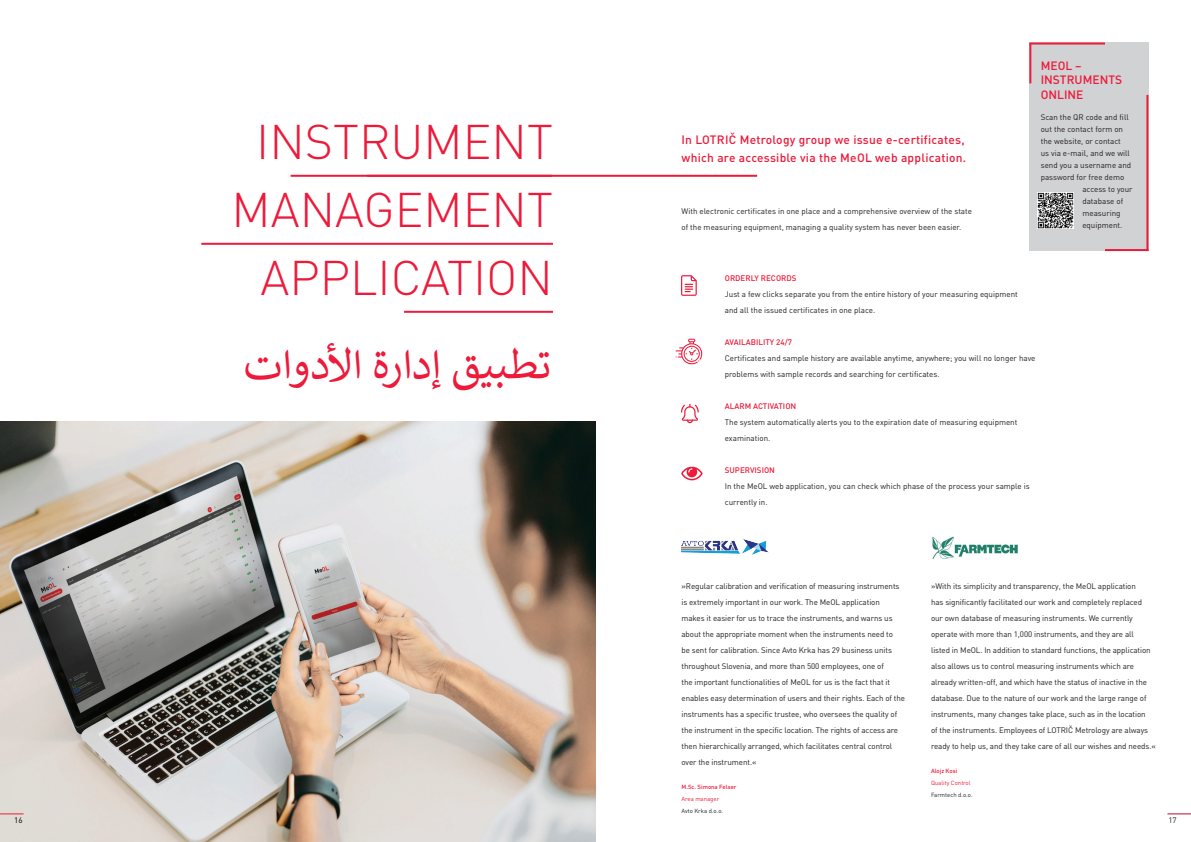
<style>
.page{position:relative;width:1191px;height:842px;background:#fff}
.page>*{position:absolute;margin:0;border:0;box-sizing:border-box;transform-origin:0 0}
.t1{font:300 48px/68px "DINOT";color:#ed1a3a;text-align:right}
.t2{font:48px "Calibri";color:#ed1a3a}
.t3{font:500 12px/18px "DINOT";letter-spacing:.02em;color:#ed1a3a}
.t4{font:500 12px/14.4px "DINOT";color:#ed1a3a}
.t5{font:8px/16px "DINOT";letter-spacing:-.01em;color:#231f20}
.t6{font:500 8px "DINOT";color:#ed1a3a}
.t7{font:8px "DINOT";color:#000}
.t8{font:6px "DINOT";color:#231f20}
.t9{font:500 6px "DINOT";color:#ed1a3a}
.t10{font:6px "DINOT";color:#ed1a3a}
</style>
<div class="page">
<div style="left:1029px;top:43px;width:119px;height:208px;background:#d1d2d4"></div>
<img style="left:0;top:421px;width:595px;height:421px">
<hr style="left:1029px;top:43px;width:76px;height:2px;background:#ed1a3a">
<hr style="left:1105px;top:249px;width:43px;height:2px;background:#ed1a3a">
<hr style="left:1146px;top:95px;width:2px;height:156px;background:#ed1a3a">
<hr style="left:1029px;top:43px;width:2px;height:40px;background:#ed1a3a">
<svg style="left:675px;top:339px;width:27px;height:25px"></svg>
<svg style="left:681px;top:404px;width:18px;height:19px"></svg>
<svg style="left:681px;top:275px;width:16px;height:21px"></svg>
<svg style="left:681px;top:467px;width:21px;height:13px"></svg>
<img style="left:932px;top:536px;width:86px;height:23px">
<img style="left:681px;top:539px;width:87px;height:15px">
<svg style="left:0;top:814px;width:24px;height:1px"></svg>
<img style="left:1037px;top:192px;width:36px;height:36px">
<hr style="left:291px;top:175px;width:261px;height:2px;background:#ed1a3a">
<hr style="left:201px;top:243px;width:352px;height:2px;background:#ed1a3a">
<hr style="left:404px;top:311px;width:149px;height:2px;background:#ed1a3a">
<hr style="left:367px;top:175px;width:390px;height:2px;background:#ed1a3a">
<svg style="left:1167px;top:814px;width:24px;height:1px"></svg>
<p class="t7" style="left:14px;top:815px;width:10px">16</p>
<h1 class="t1" style="left:231px;top:107px;width:323px">INSTRUMENT<br>MANAGEMENT<br>APPLICATION</h1>
<h1 class="t2" style="left:244px;top:333px;width:311px">ت قإدارةاأ لدوا طبي ت</h1>
<h2 class="t3" style="left:681px;top:130px;width:286px">In LOTRIČ Metrology group we issue e-certificates, which are accessible via the MeOL web application.</h2>
<p class="t5" style="left:681px;top:203px;width:292px">With electronic certificates in one place and a comprehensive overview of the state of the measuring equipment, managing a quality system has never been easier.</p>
<h2 class="t4" style="left:1040px;top:58px;width:83px">MEOL –<br>INSTRUMENTS<br>ONLINE</h2>
<p class="t5" style="left:1040px;top:109px;width:90px">Scan the QR code and fill</p>
<p class="t5" style="left:1040px;top:121px;width:84px">out the contact form on</p>
<p class="t5" style="left:1040px;top:133px;width:82px">the website, or contact</p>
<p class="t5" style="left:1040px;top:145px;width:91px">us via e-mail, and we will</p>
<p class="t5" style="left:1040px;top:157px;width:92px">send you a username and</p>
<p class="t5" style="left:1040px;top:169px;width:85px">password for free demo</p>
<p class="t5" style="left:1082px;top:181px;width:52px">access to your</p>
<p class="t5" style="left:1082px;top:193px;width:42px">database of</p>
<p class="t5" style="left:1082px;top:205px;width:40px">measuring</p>
<p class="t5" style="left:1082px;top:217px;width:42px">equipment.</p>
<p class="t6" style="left:725px;top:273px;width:73px">ORDERLY RECORDS</p>
<p class="t5" style="left:725px;top:286px;width:294px">Just a few clicks separate you from the entire history of your measuring equipment and all the issued certificates in one place.</p>
<p class="t6" style="left:725px;top:337px;width:69px">AVAILABILITY 24/7</p>
<p class="t5" style="left:725px;top:350px;width:312px">Certificates and sample history are available anytime, anywhere; you will no longer have problems with sample records and searching for certificates.</p>
<p class="t6" style="left:725px;top:401px;width:73px">ALARM ACTIVATION</p>
<p class="t5" style="left:725px;top:414px;width:294px">The system automatically alerts you to the expiration date of measuring equipment examination.</p>
<p class="t6" style="left:725px;top:465px;width:52px">SUPERVISION</p>
<p class="t5" style="left:725px;top:478px;width:306px">In the MeOL web application, you can check which phase of the process your sample is currently in.</p>
<p class="t5" style="left:681px;top:578px;width:225px">»Regular calibration and verification of measuring instruments is extremely important in our work. The MeOL application makes it easier for us to trace the instruments, and warns us about the appropriate moment when the instruments need to<br>be sent for calibration. Since Avto Krka has 29 business units throughout Slovenia, and more than 500 employees, one of<br>the important functionalities of MeOL for us is the fact that it enables easy determination of users and their rights. Each of the instruments has a specific trustee, who oversees the quality of the instrument in the specific location. The rights of access are then hierarchically arranged, which facilitates central control over the instrument.«</p>
<p class="t9" style="left:681px;top:783px;width:57px">M.Sc. Simona Felser</p>
<p class="t10" style="left:681px;top:795px;width:39px">Area manager</p>
<p class="t8" style="left:681px;top:807px;width:43px">Avto Krka d.o.o.</p>
<p class="t5" style="left:931px;top:578px;width:226px">»With its simplicity and transparency, the MeOL application<br>has significantly facilitated our work and completely replaced our own database of measuring instruments. We currently operate with more than 1,000 instruments, and they are all<br>listed in MeOL. In addition to standard functions, the application also allows us to control measuring instruments which are already written-off, and which have the status of inactive in the database. Due to the nature of our work and the large range of instruments, many changes take place, such as in the location<br>of the instruments. Employees of LOTRIČ Metrology are always ready to help us, and they take care of all our wishes and needs.«</p>
<p class="t9" style="left:931px;top:767px;width:28px">Alojz Kosi</p>
<p class="t10" style="left:931px;top:779px;width:41px">Quality Control</p>
<p class="t8" style="left:931px;top:791px;width:43px">Farmtech d.o.o.</p>
<p class="t5" style="left:1168px;top:812px;width:10px">17</p>
</div>
